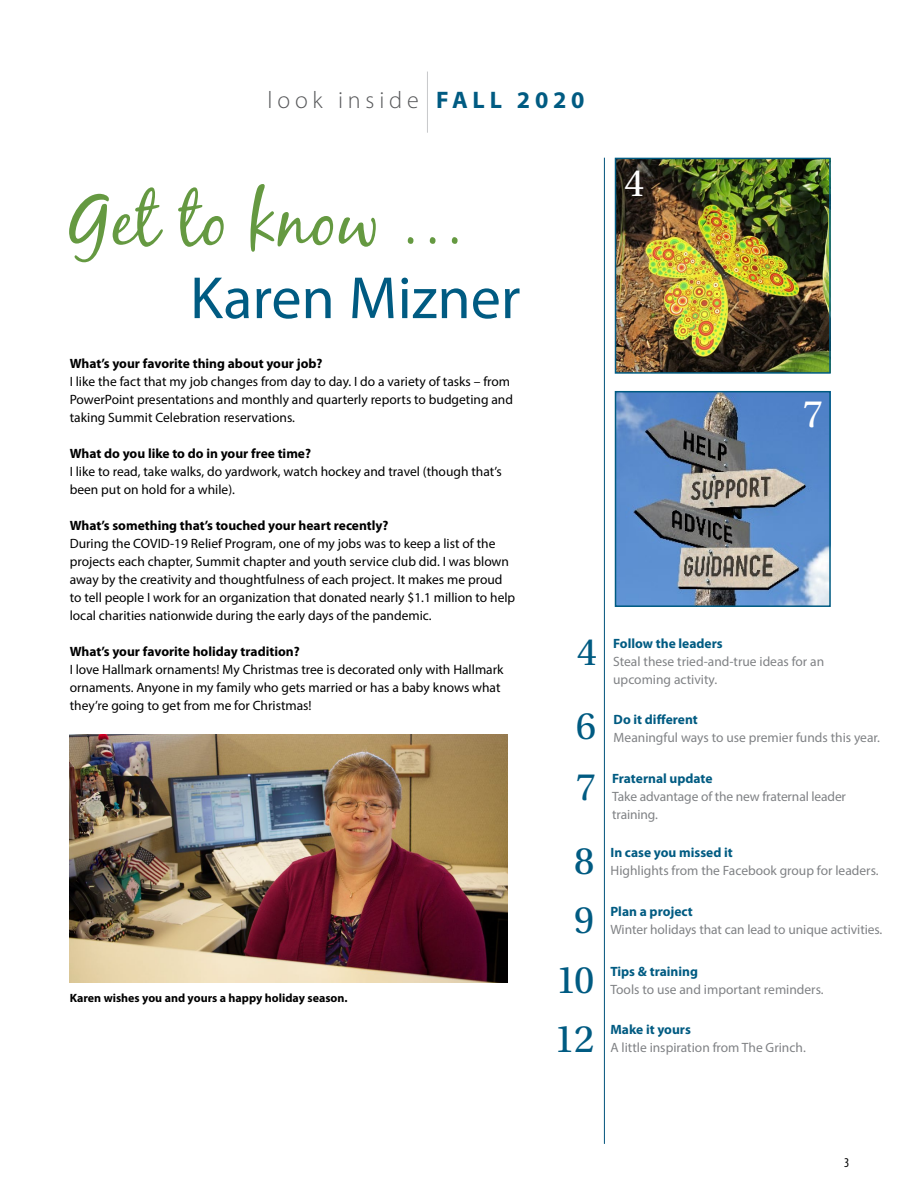
<style>
.page{position:relative;width:918px;height:1188px;background:#fff}
.page>*{position:absolute;margin:0;border:0;box-sizing:border-box;transform-origin:0 0}
.t1{font:73.5px "Black Jack";color:#659941}
.t2{font:60px "Myriad Pro";color:#005b82}
.t3{font:40.5px "Utopia Std";color:#005b82}
.t4{font:40.5px "Utopia Std";color:#fff}
.t5{font:300 24px "Myriad Pro";letter-spacing:.2em;color:#58595b}
.t6{font:13.5px/18px "Myriad Pro";color:#000}
.t7{font:13.5px/18px "Myriad Pro";color:#808285}
.t8{font:700 13.5px "Myriad Pro";color:#000}
.t9{font:700 13.5px "Myriad Pro";color:#005b82}
.t10{font:condensed 13.5px "Myriad Pro";color:#000}
.t11{font:700 12px "Myriad Pro";color:#000}
.s1{font-weight:700;color:#005b82}
</style>
<div class="page">
<img style="left:618px;top:161px;width:210px;height:210px">
<div style="left:615px;top:158px;width:216px;height:216px;border:2px solid #005b82"></div>
<img style="left:618px;top:394px;width:210px;height:210px">
<div style="left:615px;top:391px;width:216px;height:216px;border:2px solid #005b82"></div>
<hr style="left:604px;top:158px;width:1px;height:986px;background:#00537b">
<img style="left:70px;top:734px;width:438px;height:248px">
<hr style="left:427px;top:72px;width:1px;height:61px;background:#c7c8ca">
<h3 class="t5" style="left:268px;top:85px;width:319px">look inside <span class="s1">FALL 2020</span></h3>
<h1 class="t1" style="left:70px;top:175px;width:394px">Get to know …</h1>
<h2 class="t2" style="left:190px;top:261px;width:332px">Karen Mizner</h2>
<p class="t8" style="left:70px;top:354px;width:254px">What’s your favorite thing about your job?</p>
<p class="t6" style="left:70px;top:372px;width:445px">I like the fact that my job changes from day to day. I do a variety of tasks – from<br>PowerPoint presentations and monthly and quarterly reports to budgeting and taking Summit Celebration reservations.</p>
<p class="t8" style="left:70px;top:444px;width:243px">What do you like to do in your free time?</p>
<p class="t6" style="left:70px;top:462px;width:434px">I like to read, take walks, do yardwork, watch hockey and travel (though that’s been put on hold for a while).</p>
<p class="t8" style="left:70px;top:516px;width:320px">What’s something that’s touched your heart recently?</p>
<p class="t6" style="left:70px;top:534px;width:447px">During the COVID-19 Relief Program, one of my jobs was to keep a list of the projects each chapter, Summit chapter and youth service club did. I was blown away by the creativity and thoughtfulness of each project. It makes me proud to tell people I work for an organization that donated nearly $1.1 million to help local charities nationwide during the early days of the pandemic.</p>
<p class="t8" style="left:70px;top:642px;width:232px">What’s your favorite holiday tradition?</p>
<p class="t6" style="left:70px;top:660px;width:435px">I love Hallmark ornaments! My Christmas tree is decorated only with Hallmark ornaments. Anyone in my family who gets married or has a baby knows what they’re going to get from me for Christmas!</p>
<p class="t11" style="left:70px;top:990px;width:279px">Karen wishes you and yours a happy holiday season.</p>
<h3 class="t4" style="left:624px;top:161px;width:22px">4</h3>
<h3 class="t4" style="left:803px;top:392px;width:22px">7</h3>
<h3 class="t3" style="left:577px;top:630px;width:22px">4</h3>
<p class="t9" style="left:613px;top:635px;width:111px">Follow the leaders</p>
<p class="t7" style="left:613px;top:653px;width:213px">Steal these tried-and-true ideas for an upcoming activity.</p>
<h3 class="t3" style="left:576px;top:704px;width:22px">6</h3>
<h3 class="t3" style="left:576px;top:765px;width:22px">7</h3>
<h3 class="t3" style="left:574px;top:839px;width:22px">8</h3>
<h3 class="t3" style="left:574px;top:898px;width:22px">9</h3>
<h3 class="t3" style="left:556px;top:958px;width:40px">10</h3>
<h3 class="t3" style="left:555px;top:1017px;width:41px">12</h3>
<p class="t9" style="left:614px;top:711px;width:86px">Do it different</p>
<p class="t7" style="left:614px;top:729px;width:268px">Meaningful ways to use premier funds this year.</p>
<p class="t9" style="left:612px;top:770px;width:102px">Fraternal update</p>
<p class="t7" style="left:612px;top:787px;width:235px">Take advantage of the new fraternal leader training.</p>
<p class="t9" style="left:610px;top:843px;width:124px">In case you missed it</p>
<p class="t7" style="left:610px;top:861px;width:270px">Highlights from the Facebook group for leaders.</p>
<p class="t9" style="left:610px;top:903px;width:84px">Plan a project</p>
<p class="t7" style="left:610px;top:921px;width:273px">Winter holidays that can lead to unique activities.</p>
<p class="t9" style="left:610px;top:963px;width:89px">Tips &amp; training</p>
<p class="t7" style="left:610px;top:980px;width:215px">Tools to use and important reminders.</p>
<p class="t9" style="left:610px;top:1021px;width:82px">Make it yours</p>
<p class="t7" style="left:610px;top:1038px;width:197px">A little inspiration from The Grinch.</p>
<p class="t10" style="left:844px;top:1154px;width:7px">3</p>
</div>
